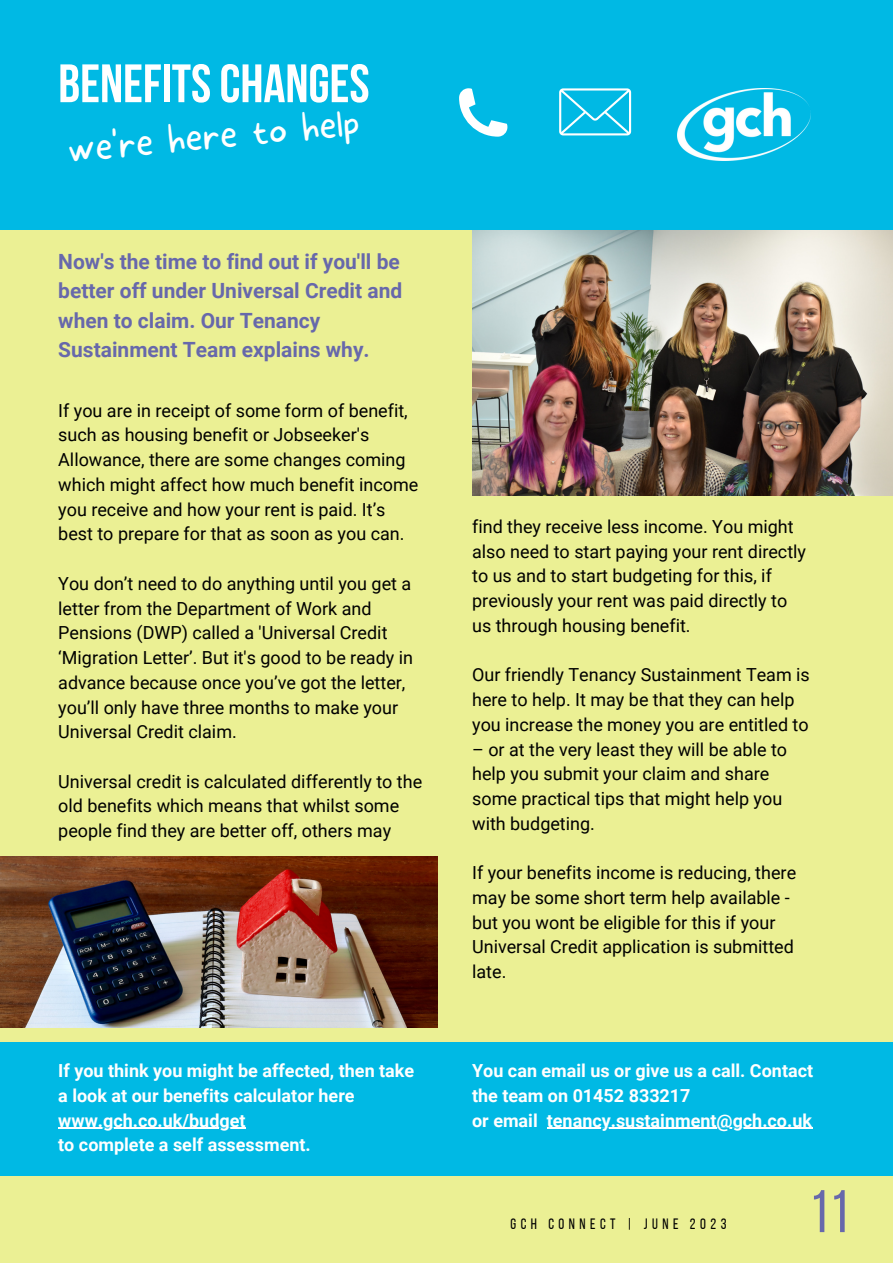
<style>
.page{position:relative;width:893px;height:1264px;background:#fff}
.page>*{position:absolute;margin:0;border:0;box-sizing:border-box;transform-origin:0 0}
.t1{font:60px "Bebas Neue";color:#6768ab}
.t2{font:700 54px "Bebas Neue";color:#fff}
.t3{font:100 37.95px "More Sugar";color:#fff}
.t4{font:700 21px/29.2px "Roboto";color:#6768ab}
.t5{font:18px/24.8px "Roboto";color:#000}
.t6{font:700 18px/24.8px "Roboto";color:#fff}
.t7{font:15px "Bebas Neue";letter-spacing:.3em;color:#000}
</style>
<div class="page">
<div style="left:0;top:0;width:892px;height:1262px;background:#ebf094"></div>
<div style="left:0;top:0;width:892px;height:230px;background:#00b9e4"></div>
<img style="left:678px;top:88px;width:132px;height:72px">
<img style="left:472px;top:230px;width:420px;height:265px">
<div style="left:0;top:1041px;width:892px;height:134px;background:#00b9e4"></div>
<img style="left:0;top:856px;width:437px;height:171px">
<svg style="left:459px;top:88px;width:48px;height:49px"></svg>
<svg style="left:559px;top:88px;width:72px;height:47px"></svg>
<hr style="left:546px;top:1127px;width:266px;height:1px;background:#fff">
<hr style="left:58px;top:1127px;width:188px;height:1px;background:#fff">
<p class="t2" style="left:58px;top:62px;width:313px">BENEFITS CHANGES</p>
<p class="t3" style="left:66px;top:126px;width:294px;rotate:-5deg">we're here to help</p>
<p class="t4" style="left:58px;top:247px;width:345px">Now's the time to find out if you'll be better off under Universal Credit and when to claim. Our Tenancy Sustainment Team explains why.</p>
<p class="t5" style="left:58px;top:398px;width:361px">If you are in receipt of some form of benefit, such as housing benefit or Jobseeker's Allowance, there are some changes coming which might affect how much benefit income you receive and how your rent is paid. It’s best to prepare for that as soon as you can.</p>
<p class="t5" style="left:58px;top:571px;width:356px">You don’t need to do anything until you get a letter from the Department of Work and Pensions (DWP) called a 'Universal Credit ‘Migration Letter’. But it's good to be ready in advance because once you’ve got the letter, you’ll only have three months to make your Universal Credit claim.</p>
<p class="t5" style="left:58px;top:769px;width:365px">Universal credit is calculated differently to the old benefits which means that whilst some people find they are better off, others may</p>
<p class="t6" style="left:58px;top:1058px;width:357px">If you think you might be affected, then take a look at our benefits calculator here www.gch.co.uk/budget</p>
<p class="t6" style="left:58px;top:1132px;width:254px">to complete a self assessment.</p>
<p class="t5" style="left:472px;top:514px;width:335px">find they receive less income. You might also need to start paying your rent directly to us and to start budgeting for this, if previously your rent was paid directly to us through housing benefit.</p>
<p class="t5" style="left:472px;top:662px;width:339px">Our friendly Tenancy Sustainment Team is here to help. It may be that they can help you increase the money you are entitled to</p>
<p class="t5" style="left:472px;top:737px;width:316px">– or at the very least they will be able to help you submit your claim and share some practical tips that might help you with budgeting.</p>
<p class="t5" style="left:472px;top:860px;width:325px">If your benefits income is reducing, there may be some short term help available - but you wont be eligible for this if your Universal Credit application is submitted late.</p>
<p class="t6" style="left:472px;top:1058px;width:342px">You can email us or give us a call. Contact the team on 01452 833217</p>
<p class="t6" style="left:472px;top:1108px;width:341px">or email tenancy.sustainment@gch.co.uk</p>
<p class="t7" style="left:510px;top:1218px;width:217px">GCH CONNECT | JUNE 2023</p>
<p class="t1" style="left:808px;top:1187px;width:42px">11</p>
</div>
